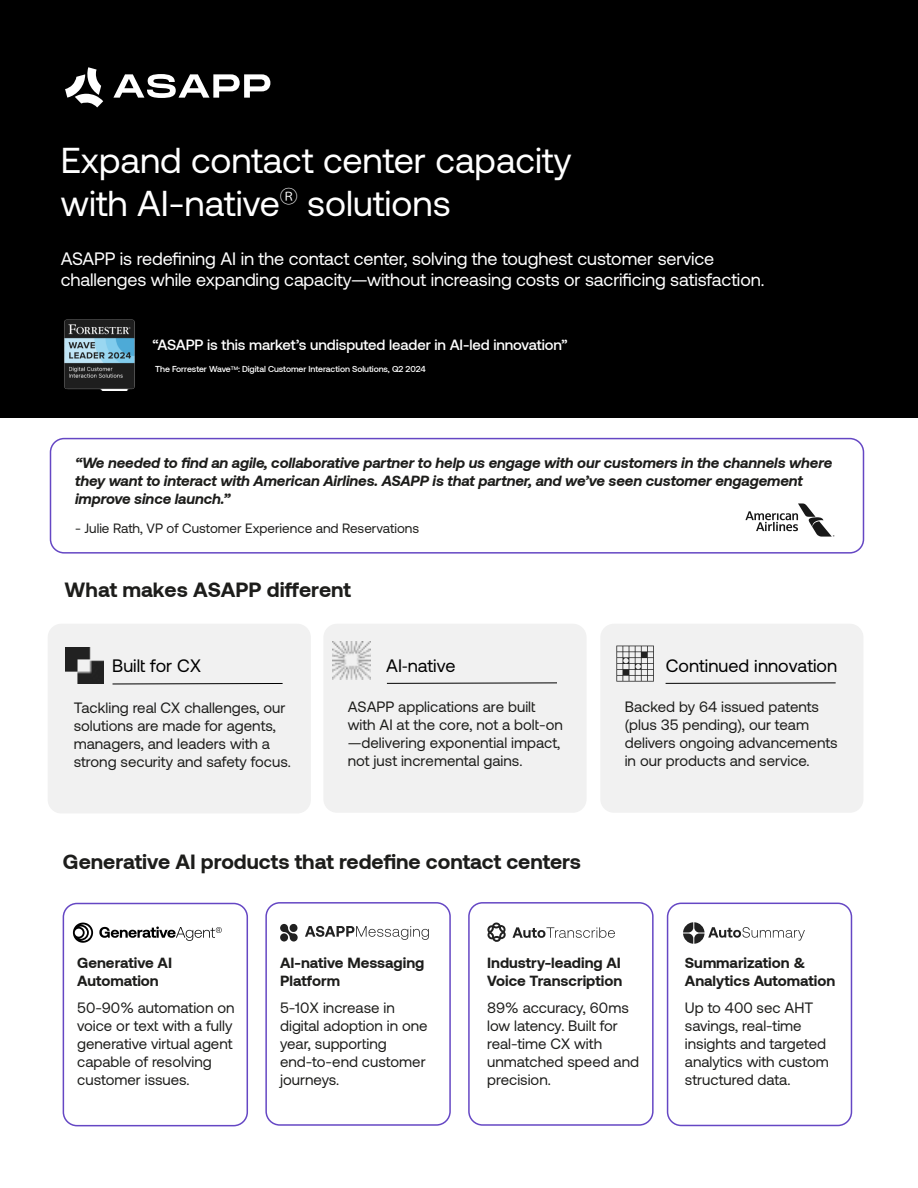
<style>
.page{position:relative;width:918px;height:1188px;background:#fff}
.page>*{position:absolute;margin:0;border:0;box-sizing:border-box;transform-origin:0 0}
.t1{font:36px/43.2px "Aeonik";color:#fff}
.t2{font:700 21px "Aeonik";color:#1d1d1b}
.t3{font:18px/21.6px "Aeonik";letter-spacing:-.005em;color:#fff}
.t4{font:18px "Aeonik";color:#000}
.t5{font:15px/18px "Aeonik";color:#1d1d1b}
.t6{font:italic 700 15px/18px "Aeonik";letter-spacing:-.005em;color:#1d1d1b}
.t7{font:700 15px/18px "Aeonik";color:#1d1d1b}
.t8{font:500 14.85px "Aeonik";letter-spacing:-.005em;color:#fff}
.t9{font:13.5px "Aeonik";color:#1d1d1b}
.t10{font:500 8.55px "Aeonik";letter-spacing:-.005em;color:#fff}
.s1{font-family:"Myriad Pro"}
</style>
<div class="page">
<div style="left:667px;top:903px;width:185px;height:223px;border:2px solid #6547c4;border-radius:14px"></div>
<div style="left:468px;top:902px;width:186px;height:224px;border:2px solid #6547c4;border-radius:14px"></div>
<div style="left:265px;top:902px;width:186px;height:224px;border:2px solid #6547c4;border-radius:14px"></div>
<div style="left:63px;top:903px;width:185px;height:223px;border:2px solid #6547c4;border-radius:14px"></div>
<div style="left:600px;top:624px;width:263px;height:189px;background:#f1f1f1;border-radius:14px"></div>
<div style="left:323px;top:624px;width:264px;height:189px;background:#f1f1f1;border-radius:14px"></div>
<div style="left:48px;top:624px;width:263px;height:189px;background:#f1f1f1;border-radius:14px"></div>
<div style="left:0;top:0;width:918px;height:418px;background:#000"></div>
<svg style="left:65px;top:67px;width:38px;height:40px"></svg>
<svg style="left:113px;top:74px;width:157px;height:24px"></svg>
<img style="left:64px;top:319px;width:71px;height:72px">
<svg style="left:99px;top:927px;width:123px;height:14px"></svg>
<svg style="left:73px;top:923px;width:20px;height:20px"></svg>
<svg style="left:683px;top:922px;width:122px;height:22px"></svg>
<svg style="left:305px;top:926px;width:124px;height:14px"></svg>
<svg style="left:280px;top:924px;width:18px;height:18px"></svg>
<svg style="left:512px;top:927px;width:103px;height:11px"></svg>
<svg style="left:487px;top:923px;width:19px;height:19px"></svg>
<img style="left:66px;top:647px;width:37px;height:36px">
<svg style="left:112px;top:683px;width:171px;height:2px"></svg>
<svg style="left:386px;top:682px;width:171px;height:2px"></svg>
<img style="left:333px;top:642px;width:37px;height:37px">
<svg style="left:665px;top:682px;width:171px;height:2px"></svg>
<svg style="left:616px;top:646px;width:38px;height:36px"></svg>
<div style="left:50px;top:438px;width:814px;height:116px;border:2px solid #6547c4;border-radius:14px"></div>
<svg style="left:745px;top:503px;width:89px;height:34px"></svg>
<h1 class="t1" style="left:61px;top:139px;width:512px">Expand contact center capacity with AI-native<sup>Ⓡ</sup> solutions</h1>
<p class="t3" style="left:61px;top:248px;width:705px">ASAPP is redefining AI in the contact center, solving the toughest customer service challenges while expanding capacity—without increasing costs or sacrificing satisfaction.</p>
<p class="t8" style="left:152px;top:336px;width:417px">“ASAPP is this market’s undisputed leader in AI-led innovation”</p>
<p class="t10" style="left:155px;top:365px;width:272px">The Forrester Wave<sup>TM</sup>: Digital Customer Interaction Solutions, Q2 2024</p>
<p class="t6" style="left:75px;top:454px;width:759px">“We needed to find an agile, collaborative partner to help us engage with our customers in the channels where they want to interact with American Airlines. ASAPP is that partner, and we’ve seen customer engagement improve since launch.”</p>
<p class="t9" style="left:75px;top:521px;width:346px">- Julie Rath, VP of Customer Experience and Reservations</p>
<h2 class="t2" style="left:65px;top:578px;width:288px">What makes ASAPP different</h2>
<p class="t4" style="left:112px;top:655px;width:91px">Built for CX</p>
<p class="t4" style="left:386px;top:655px;width:71px">AI<span class="s1">-</span>native</p>
<p class="t4" style="left:666px;top:655px;width:173px">Continued <span class="s1">i</span>nnovation</p>
<p class="t5" style="left:74px;top:698px;width:219px">Tackling real CX challenges, our solutions are made for agents, managers, and leaders with a strong security and safety focus.</p>
<p class="t5" style="left:348px;top:698px;width:217px">ASAPP applications are built with AI at the core, not a bolt-on —delivering exponential impact, not just incremental gains.</p>
<p class="t5" style="left:625px;top:698px;width:214px">Backed by 64 issued patents (plus 35 pending), our team delivers ongoing advancements in our products and service.</p>
<h2 class="t2" style="left:63px;top:849px;width:520px">Generative AI products that redefine contact centers</h2>
<p class="t7" style="left:77px;top:954px;width:96px">Generative AI<br>Automation</p>
<p class="t5" style="left:77px;top:999px;width:159px">50-90% automation on voice or text with a fully generative virtual agent capable of resolving customer issues.</p>
<p class="t7" style="left:280px;top:954px;width:146px">AI-native Messaging<br>Platform</p>
<p class="t5" style="left:280px;top:999px;width:149px">5-10X increase in digital adoption in one year, supporting end-to-end customer journeys.</p>
<p class="t7" style="left:487px;top:954px;width:136px">Industry-leading AI<br>Voice Transcription</p>
<p class="t5" style="left:487px;top:999px;width:153px">89% accuracy, 60ms low latency. Built for real-time CX with unmatched speed and precision.</p>
<p class="t7" style="left:685px;top:954px;width:152px">Summarization &amp;<br>Analytics Automation</p>
<p class="t5" style="left:685px;top:999px;width:145px">Up to 400 sec AHT savings, real-time insights and targeted analytics with custom structured data.</p>
</div>
